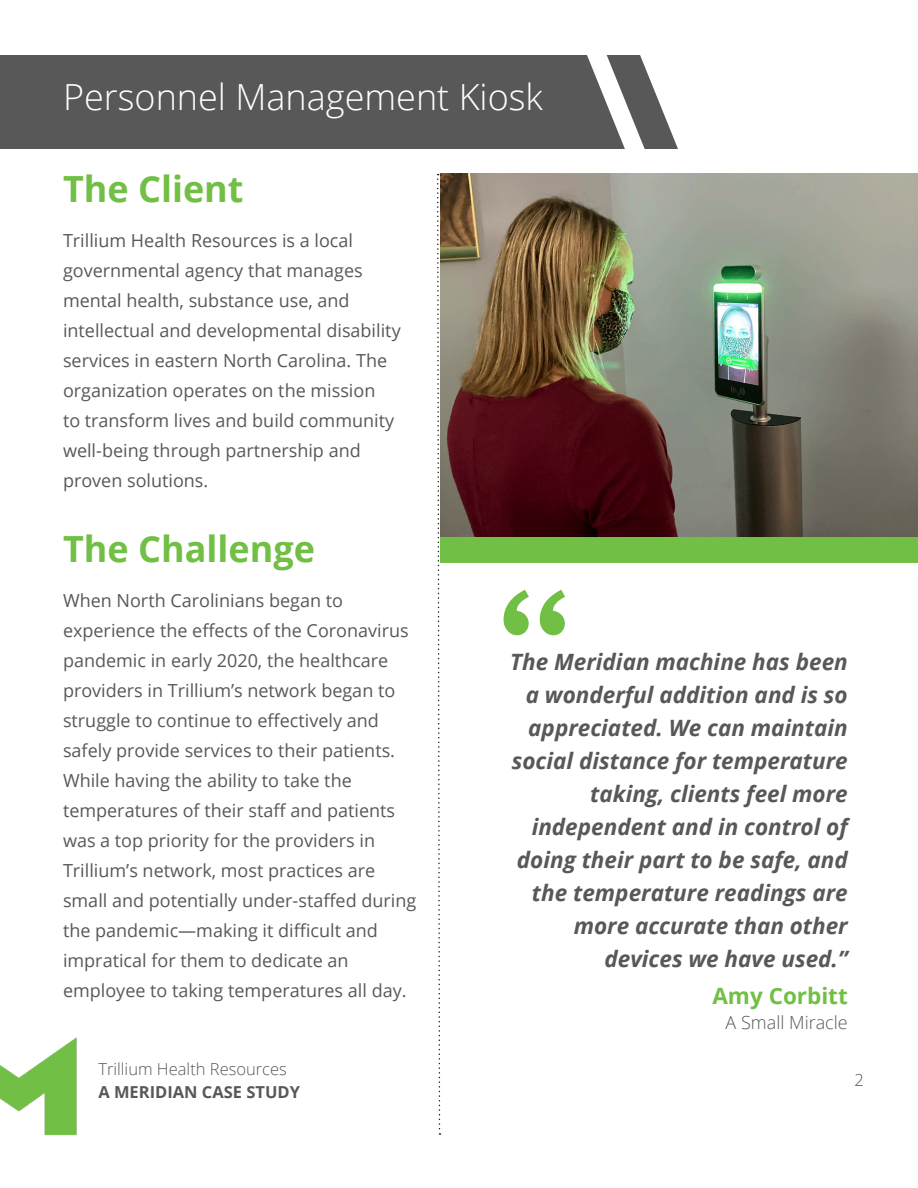
<style>
.page{position:relative;width:918px;height:1188px;background:#fff}
.page>*{position:absolute;margin:0;border:0;box-sizing:border-box;transform-origin:0 0}
.t1{font:202.5px "Andale Mono";color:#71bf44}
.t2{font:300 36px "Open Sans";color:#fff}
.t3{font:700 36px "Open Sans";color:#71bf44}
.t4{font:italic 700 22.5px/33px "Open Sans";color:#585858;text-align:right}
.t5{font:700 22.5px "Open Sans";color:#71bf44}
.t6{font:18px/30px "Open Sans";color:#585858}
.t7{font:300 18px "Open Sans";color:#585858}
.t8{font:300 16.5px "Open Sans";color:#585858}
.t9{font:700 16.5px "Open Sans";color:#585858}
</style>
<div class="page">
<div style="left:1px;top:55px;width:693px;height:94px;background:#585858"></div>
<svg style="left:437px;top:174px;width:4px;height:961px"></svg>
<div style="left:440px;top:537px;width:478px;height:26px;background:#71bf44"></div>
<img style="left:440px;top:174px;width:478px;height:362px">
<img style="left:0;top:1037px;width:77px;height:99px">
<svg style="left:587px;top:55px;width:107px;height:94px"></svg>
<p class="t2" style="left:63px;top:73px;width:482px">Personnel Management Kiosk</p>
<p class="t3" style="left:63px;top:164px;width:182px">The Client</p>
<p class="t6" style="left:63px;top:225px;width:292px">Trillium Health Resources is a local</p>
<p class="t6" style="left:63px;top:255px;width:301px">governmental agency that manages</p>
<p class="t6" style="left:63px;top:285px;width:288px">mental health, substance use, and</p>
<p class="t6" style="left:63px;top:315px;width:339px">intellectual and developmental disability services in eastern North Carolina. The organization operates on the mission<br>to transform lives and build community well-being through partnership and</p>
<p class="t6" style="left:63px;top:465px;width:147px">proven solutions.</p>
<p class="t3" style="left:63px;top:524px;width:253px">The Challenge</p>
<p class="t6" style="left:63px;top:585px;width:282px">When North Carolinians began to</p>
<p class="t6" style="left:63px;top:615px;width:347px">experience the effects of the Coronavirus pandemic in early 2020, the healthcare providers in Trillium’s network began to struggle to continue to effectively and safely provide services to their patients.<br>While having the ability to take the</p>
<p class="t6" style="left:63px;top:795px;width:334px">temperatures of their staff and patients was a top priority for the providers in</p>
<p class="t6" style="left:63px;top:855px;width:355px">Trillium’s network, most practices are small and potentially under-staffed during the pandemic—making it difficult and</p>
<p class="t6" style="left:63px;top:945px;width:287px">impratical for them to dedicate an</p>
<p class="t6" style="left:63px;top:975px;width:345px">employee to taking temperatures all day.</p>
<p class="t8" style="left:98px;top:1058px;width:190px">Trillium Health Resources</p>
<p class="t9" style="left:98px;top:1080px;width:203px">A MERIDIAN CASE STUDY</p>
<p class="t1" style="left:475px;top:531px;width:123px">“</p>
<p class="t4" style="left:510px;top:644px;width:339px">The Meridian machine has been a wonderful addition and is so appreciated. We can maintain social distance for temperature taking, clients feel more</p>
<p class="t4" style="left:517px;top:809px;width:332px">independent and in control of doing their part to be safe, and the temperature readings are more accurate than other</p>
<p class="t4" style="left:605px;top:941px;width:245px">devices we have used.”</p>
<p class="t5" style="left:712px;top:980px;width:137px">Amy Corbitt</p>
<p class="t7" style="left:726px;top:1011px;width:124px">A Small Miracle</p>
<p class="t8" style="left:855px;top:1069px;width:11px">2</p>
</div>
